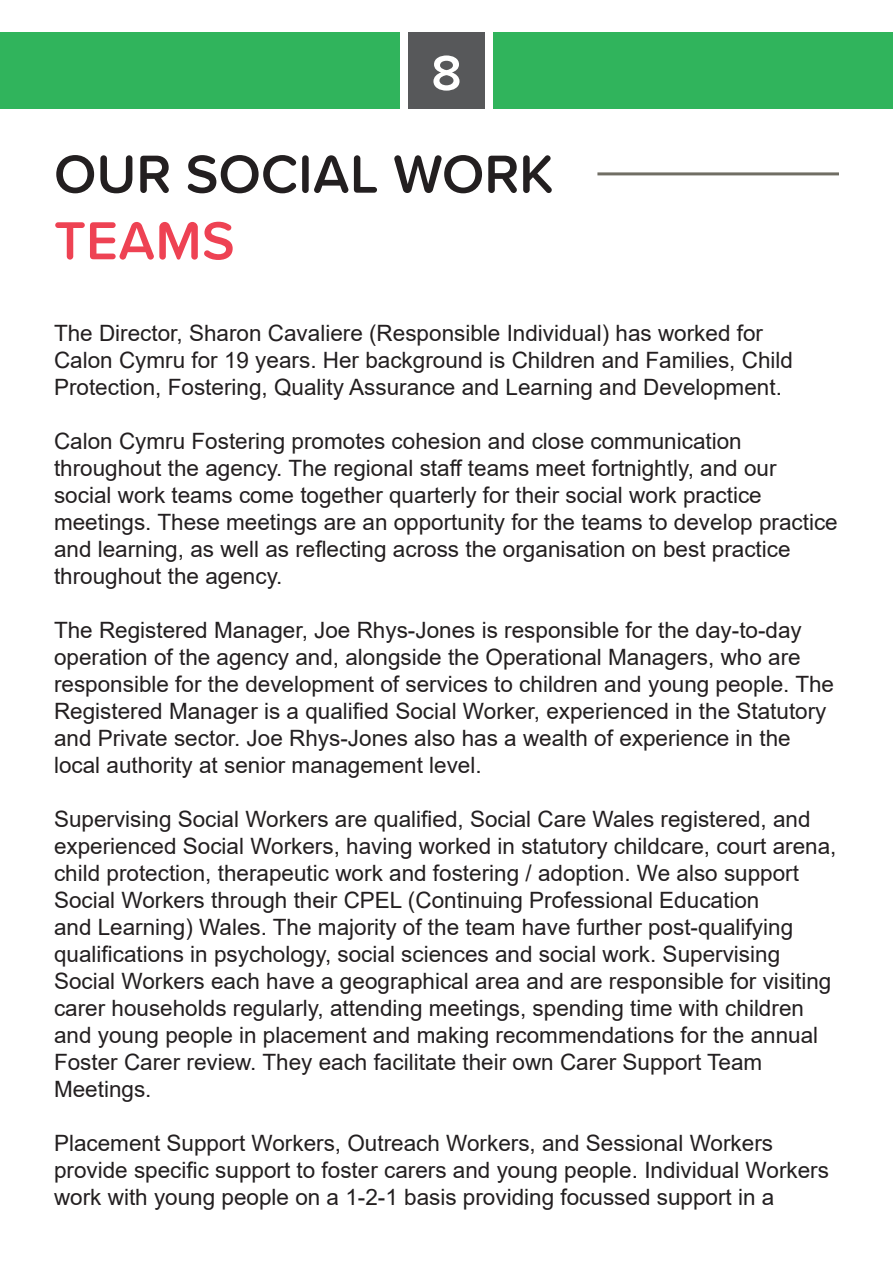
<style>
.page{position:relative;width:893px;height:1263px;background:#fff}
.page>*{position:absolute;margin:0;border:0;box-sizing:border-box;transform-origin:0 0}
.t1{font:600 55.5px "Proxima Soft";color:#231f20}
.t2{font:600 55.5px "Proxima Soft";color:#ee4253}
.t3{font:600 51px "Proxima Soft";color:#fff}
.t4{font:22.5px/27px "Arial";color:#231f20}
</style>
<div class="page">
<div style="left:0;top:32px;width:400px;height:76px;background:#30b45c"></div>
<div style="left:494px;top:32px;width:399px;height:76px;background:#30b45c"></div>
<div style="left:408px;top:32px;width:77px;height:76px;background:#57585a"></div>
<hr style="left:597px;top:172px;width:242px;height:3px;background:#706e64">
<h2 class="t3" style="left:431px;top:35px;width:32px">8</h2>
<p class="t1" style="left:54px;top:132px;width:501px">OUR SOCIAL WORK</p>
<p class="t2" style="left:54px;top:199px;width:182px">TEAMS</p>
<p class="t4" style="left:54px;top:319px;width:740px">The Director, Sharon Cavaliere (Responsible Individual) has worked for<br>Calon Cymru for 19 years. Her background is Children and Families, Child<br>Protection, Fostering, Quality Assurance and Learning and Development.</p>
<p class="t4" style="left:54px;top:427px;width:785px">Calon Cymru Fostering promotes cohesion and close communication throughout the agency. The regional staff teams meet fortnightly, and our social work teams come together quarterly for their social work practice meetings. These meetings are an opportunity for the teams to develop practice and learning, as well as reflecting across the organisation on best practice throughout the agency.</p>
<p class="t4" style="left:54px;top:616px;width:782px">The Registered Manager, Joe Rhys-Jones is responsible for the day-to-day operation of the agency and, alongside the Operational Managers, who are responsible for the development of services to children and young people. The Registered Manager is a qualified Social Worker, experienced in the Statutory and Private sector. Joe Rhys-Jones also has a wealth of experience in the local authority at senior management level.</p>
<p class="t4" style="left:54px;top:805px;width:784px">Supervising Social Workers are qualified, Social Care Wales registered, and experienced Social Workers, having worked in statutory childcare, court arena, child protection, therapeutic work and fostering / adoption. We also support Social Workers through their CPEL (Continuing Professional Education<br>and Learning) Wales. The majority of the team have further post-qualifying qualifications in psychology, social sciences and social work. Supervising Social Workers each have a geographical area and are responsible for visiting carer households regularly, attending meetings, spending time with children and young people in placement and making recommendations for the annual Foster Carer review. They each facilitate their own Carer Support Team Meetings.</p>
<p class="t4" style="left:54px;top:1129px;width:776px">Placement Support Workers, Outreach Workers, and Sessional Workers provide specific support to foster carers and young people. Individual Workers work with young people on a 1-2-1 basis providing focussed support in a</p>
</div>
